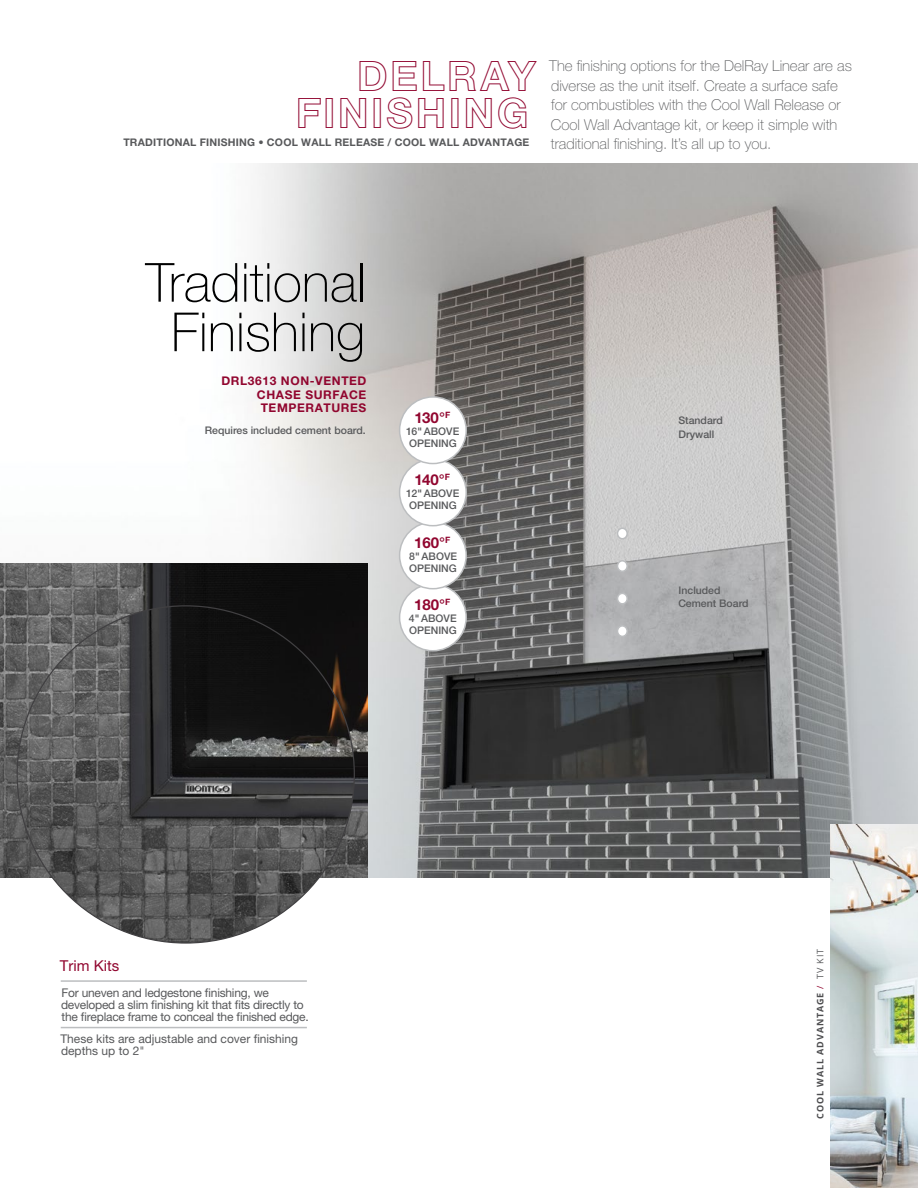
<style>
.page{position:relative;width:918px;height:1188px;background:#fff}
.page>*{position:absolute;margin:0;border:0;box-sizing:border-box;transform-origin:0 0}
.t1{font:100 54px/49.5px "Helvetica Neue LT Pro";color:#000;text-align:center}
.t2{font:42px/37.5px "Helvetica Neue LT Pro Bd Ou";letter-spacing:.055em;color:#91062f;text-align:right}
.t3{font:100 15px/19.5px "Helvetica Neue LT Pro";color:#58595b}
.t4{font:700 15px "Helvetica Neue LT Pro";color:#91062f}
.t5{font:15px "Helvetica Neue LT Pro";color:#91062f}
.t6{font:12px/12px "Helvetica Neue LT Pro";letter-spacing:-.02em;color:#58595b}
.t7{font:12px/12px "Helvetica Neue LT Pro";color:#58595b}
.t8{font:700 12px/13.5px "Helvetica Neue LT Pro";letter-spacing:.05em;color:#91062f;text-align:right}
.t9{font:500 10.5px/12px "Helvetica Neue LT Pro";color:#58595b}
.t10{font:700 10.5px "Helvetica Neue LT Pro";letter-spacing:.02em;color:#58595b}
.t11{font:700 9px "Open Sans";letter-spacing:.1em;color:#4d4d4f}
.s1{font-weight:400;color:#91062f}
.s2{font-weight:400;color:#58595b}
</style>
<div class="page">
<img style="left:250px;top:163px;width:668px;height:715px">
<div style="left:400px;top:584px;width:66px;height:67px;background:#fff;border-radius:50%"></div>
<div style="left:399px;top:583px;width:68px;height:69px;border:2px solid #bcbec0;border-radius:50%"></div>
<div style="left:400px;top:522px;width:66px;height:67px;background:#fff;border-radius:50%"></div>
<div style="left:399px;top:521px;width:68px;height:68px;border:2px solid #bcbec0;border-radius:50%"></div>
<div style="left:400px;top:459px;width:66px;height:67px;background:#fff;border-radius:50%"></div>
<div style="left:399px;top:458px;width:68px;height:68px;border:2px solid #bcbec0;border-radius:50%"></div>
<div style="left:400px;top:397px;width:66px;height:67px;background:#fff;border-radius:50%"></div>
<div style="left:399px;top:396px;width:68px;height:68px;border:2px solid #bcbec0;border-radius:50%"></div>
<img style="left:830px;top:824px;width:88px;height:364px">
<img style="left:0;top:563px;width:367px;height:315px">
<img style="left:17px;top:606px;width:337px;height:337px;border-radius:169px">
<hr style="left:61px;top:980px;width:246px;height:2px;background:#bcbec0">
<hr style="left:61px;top:1027px;width:246px;height:1px;background:#bcbec0">
<div style="left:618px;top:626px;width:9px;height:10px;background:#fff;border-radius:50%"></div>
<div style="left:617px;top:625px;width:11px;height:12px;border:2px solid #bcbec0;border-radius:50%"></div>
<div style="left:618px;top:528px;width:9px;height:11px;background:#fff;border-radius:50%"></div>
<div style="left:617px;top:528px;width:11px;height:11px;border:2px solid #bcbec0;border-radius:50%"></div>
<div style="left:618px;top:561px;width:9px;height:10px;background:#fff;border-radius:50%"></div>
<div style="left:617px;top:560px;width:11px;height:12px;border:2px solid #bcbec0;border-radius:50%"></div>
<div style="left:618px;top:593px;width:9px;height:11px;background:#fff;border-radius:50%"></div>
<div style="left:617px;top:593px;width:11px;height:12px;border:2px solid #bcbec0;border-radius:50%"></div>
<h2 class="t2" style="left:296px;top:56px;width:242px">DELRAY<br>FINISHING</h2>
<p class="t10" style="left:123px;top:136px;width:408px">TRADITIONAL FINISHING • COOL WALL RELEASE / COOL WALL ADVANTAGE</p>
<p class="t3" style="left:549px;top:56px;width:304px">The finishing options for the DelRay Linear are as diverse as the unit itself. Create a surface safe for combustibles with the Cool Wall Release or Cool Wall Advantage kit, or keep it simple with traditional finishing. It’s all up to you.</p>
<h1 class="t1" style="left:146px;top:258px;width:222px">Traditional<br>Finishing</h1>
<p class="t8" style="left:221px;top:374px;width:147px">DRL3613 NON-VENTED<br>CHASE SURFACE<br>TEMPERATURES</p>
<p class="t4" style="left:414px;top:408px;width:37px">130°<sup>F</sup></p>
<p class="t9" style="left:406px;top:425px;width:55px">16" ABOVE<br>OPENING</p>
<p class="t9" style="left:678px;top:414px;width:46px">Standard</p>
<p class="t9" style="left:205px;top:425px;width:162px">Requires included cement board.</p>
<p class="t9" style="left:679px;top:428px;width:37px">Drywall</p>
<p class="t4" style="left:415px;top:470px;width:37px">140°<sup>F</sup></p>
<p class="t9" style="left:406px;top:487px;width:55px">12" ABOVE<br>OPENING</p>
<p class="t4" style="left:414px;top:533px;width:38px">160°<sup>F</sup></p>
<p class="t9" style="left:409px;top:550px;width:49px">8" ABOVE<br>OPENING</p>
<p class="t4" style="left:414px;top:595px;width:38px">180°<sup>F</sup></p>
<p class="t9" style="left:409px;top:612px;width:49px">4" ABOVE<br>OPENING</p>
<p class="t5" style="left:60px;top:957px;width:61px">Trim Kits</p>
<p class="t6" style="left:61px;top:986px;width:249px">For uneven and ledgestone finishing, we developed a slim finishing kit that fits directly to the fireplace frame to conceal the finished edge.</p>
<p class="t7" style="left:60px;top:1033px;width:239px">These kits are adjustable and cover finishing depths up to 2"</p>
<p class="t9" style="left:678px;top:583px;width:72px;line-height:13.5px">Included<br>Cement Board</p>
<p class="t11" style="left:814px;top:1119px;width:171px;rotate:-90deg">COOL WALL ADVANTAGE <span class="s1">/</span> <span class="s2">TV KIT</span></p>
</div>
